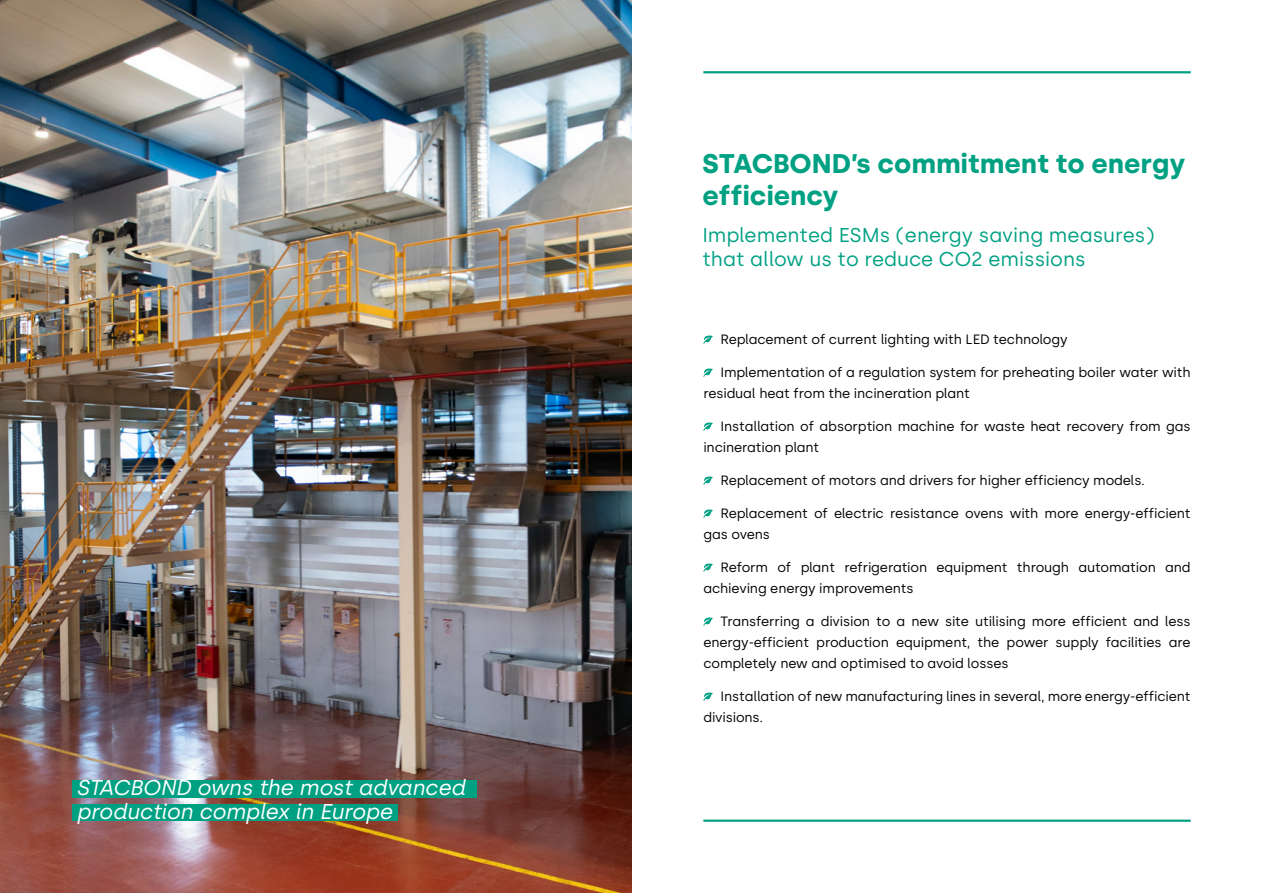
<style>
.page{position:relative;width:1263px;height:893px;background:#fff}
.page>*{position:absolute;margin:0;border:0;box-sizing:border-box;transform-origin:0 0}
.t1{font:700 27px/32.4px "Silka";color:#00a183}
.t2{font:italic 21.45px/24px "Silka";letter-spacing:-.01em;color:#fff}
.t3{font:19.95px/24px "Silka";color:#00a183}
.t4{font:13.5px/21px "Silka";letter-spacing:-.01em;color:#000}
</style>
<div class="page">
<img style="left:0;top:0;width:631px;height:893px">
<svg style="left:703px;top:336px;width:10px;height:8px"></svg>
<svg style="left:703px;top:369px;width:10px;height:8px"></svg>
<svg style="left:703px;top:423px;width:10px;height:8px"></svg>
<svg style="left:703px;top:477px;width:10px;height:8px"></svg>
<svg style="left:703px;top:510px;width:10px;height:8px"></svg>
<svg style="left:703px;top:564px;width:10px;height:8px"></svg>
<svg style="left:703px;top:618px;width:10px;height:8px"></svg>
<svg style="left:703px;top:693px;width:10px;height:8px"></svg>
<div style="left:72px;top:804px;width:326px;height:17px;background:#00a183"></div>
<div style="left:72px;top:781px;width:405px;height:17px;background:#00a183"></div>
<hr style="left:703px;top:820px;width:488px;height:2px;background:#00a183">
<hr style="left:703px;top:71px;width:488px;height:2px;background:#00a183">
<h2 class="t2" style="left:77px;top:776px;width:390px">STACBOND owns the most advanced production complex in Europe</h2>
<h1 class="t1" style="left:702px;top:147px;width:484px">STACBOND’s commitment to energy efficiency</h1>
<h3 class="t3" style="left:702px;top:223px;width:454px">Implemented ESMs (energy saving measures) that allow us to reduce CO2 emissions</h3>
<p class="t4" style="left:720px;top:329px;width:349px">Replacement of current lighting with LED technology</p>
<p class="t4" style="left:703px;top:362px;width:489px;text-indent:17px">Implementation of a regulation system for preheating boiler water with residual heat from the incineration plant</p>
<p class="t4" style="left:703px;top:416px;width:489px;text-indent:17px">Installation of absorption machine for waste heat recovery from gas incineration plant</p>
<p class="t4" style="left:720px;top:470px;width:426px">Replacement of motors and drivers for higher efficiency models.</p>
<p class="t4" style="left:703px;top:503px;width:489px;text-indent:17px">Replacement of electric resistance ovens with more energy-efficient gas ovens</p>
<p class="t4" style="left:703px;top:557px;width:489px;text-indent:17px">Reform of plant refrigeration equipment through automation and achieving energy improvements</p>
<p class="t4" style="left:703px;top:611px;width:489px;text-align:justify;text-indent:17px">Transferring a division to a new site utilising more efficient and less energy-efficient production equipment, the power supply facilities are completely new and optimised to avoid losses</p>
<p class="t4" style="left:703px;top:686px;width:489px;text-indent:17px">Installation of new manufacturing lines in several, more energy-efficient divisions.</p>
</div>
